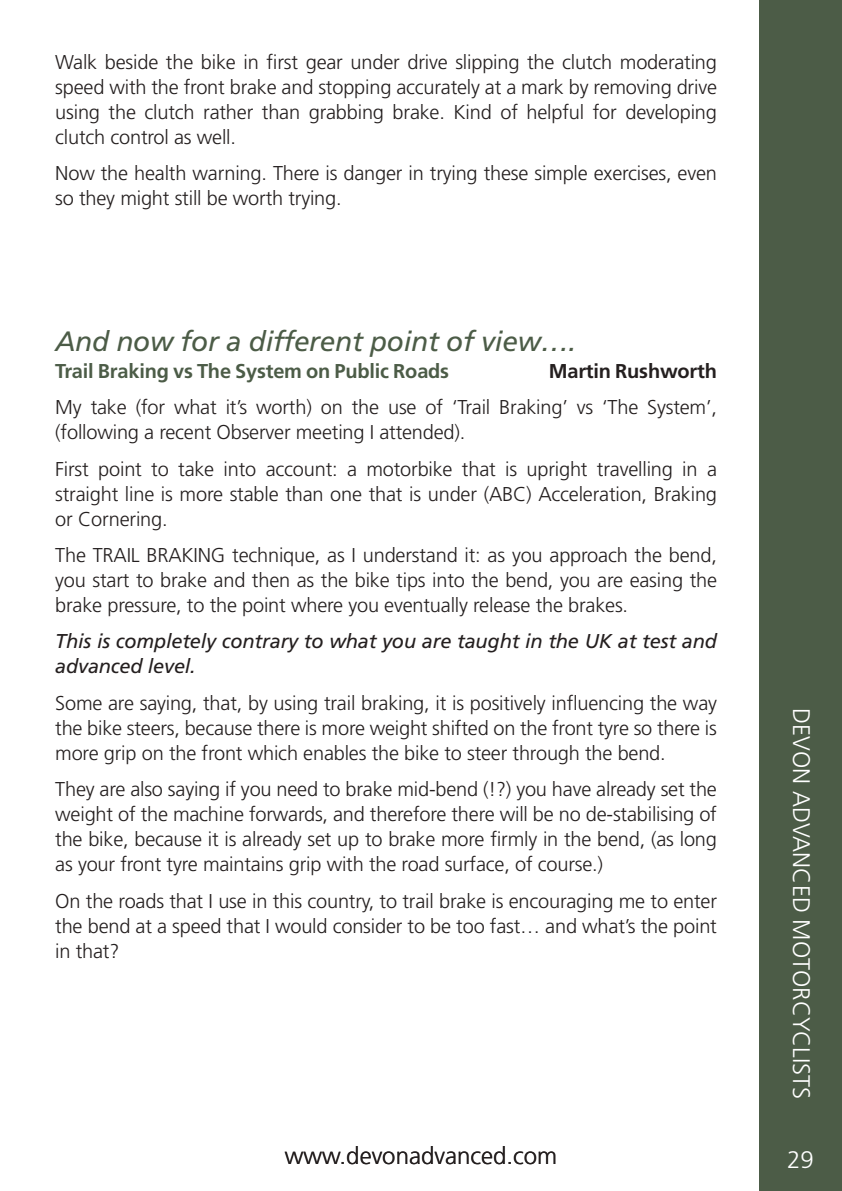
<style>
.page{position:relative;width:842px;height:1191px;background:#fff}
.page>*{position:absolute;margin:0;border:0;box-sizing:border-box;transform-origin:0 0}
.t1{font:italic 28px "Frutiger LT Std";letter-spacing:-.01em;color:#4c5c47}
.t2{font:300 24px "Frutiger LT Std";color:#fff}
.t3{font:300 24px "Frutiger LT Std";color:#241f1f}
.t4{font:300 20px/25px "Frutiger LT Std";letter-spacing:-.01em;color:#241f1f;text-align:justify}
.t5{font:italic 20px/25px "Frutiger LT Std";letter-spacing:-.01em;color:#241f1f}
.t6{font:700 20px "Frutiger LT Std";letter-spacing:-.01em;color:#4c5c47}
.t7{font:700 20px "Frutiger LT Std";letter-spacing:-.01em;color:#241f1f}
</style>
<div class="page">
<div style="left:760px;top:0;width:82px;height:1191px;background:#4c5c47"></div>
<p class="t4" style="left:55px;top:50px;width:663px">Walk beside the bike in first gear under drive slipping the clutch moderating speed with the front brake and stopping accurately at a mark by removing drive using the clutch rather than grabbing brake. Kind of helpful for developing clutch control as well.</p>
<p class="t4" style="left:55px;top:161px;width:663px">Now the health warning. There is danger in trying these simple exercises, even so they might still be worth trying.</p>
<h1 class="t1" style="left:55px;top:325px;width:522px">And now for a different point of view….</h1>
<p class="t6" style="left:55px;top:359px;width:395px">Trail Braking vs The System on Public Roads</p>
<p class="t7" style="left:549px;top:359px;width:170px">Martin Rushworth</p>
<p class="t4" style="left:55px;top:395px;width:663px">My take (for what it’s worth) on the use of ‘Trail Braking’ vs ‘The System’, (following a recent Observer meeting I attended).</p>
<p class="t4" style="left:55px;top:456px;width:663px">First point to take into account: a motorbike that is upright travelling in a straight line is more stable than one that is under (ABC) Acceleration, Braking or Cornering.</p>
<p class="t4" style="left:55px;top:543px;width:663px">The TRAIL BRAKING technique, as I understand it: as you approach the bend, you start to brake and then as the bike tips into the bend, you are easing the brake pressure, to the point where you eventually release the brakes.</p>
<p class="t5" style="left:55px;top:629px;width:663px">This is completely contrary to what you are taught in the UK at test and advanced level.</p>
<p class="t4" style="left:55px;top:690px;width:663px">Some are saying, that, by using trail braking, it is positively influencing the way the bike steers, because there is more weight shifted on the front tyre so there is more grip on the front which enables the bike to steer through the bend.</p>
<p class="t4" style="left:55px;top:777px;width:663px">They are also saying if you need to brake mid-bend (!?) you have already set the weight of the machine forwards, and therefore there will be no de-stabilising of the bike, because it is already set up to brake more firmly in the bend, (as long as your front tyre maintains grip with the road surface, of course.)</p>
<p class="t4" style="left:55px;top:888px;width:663px">On the roads that I use in this country, to trail brake is encouraging me to enter the bend at a speed that I would consider to be too fast… and what’s the point in that?</p>
<p class="t2" style="left:815px;top:708px;width:392px;rotate:90deg">DEVON ADVANCED MOTORCYCLISTS</p>
<p class="t3" style="left:285px;top:1141px;width:274px">www.devonadvanced.com</p>
<p class="t2" style="left:794px;top:1147px;width:28px">29</p>
<p class="t2" style="left:787px;top:1146px;width:28px">29</p>
</div>
